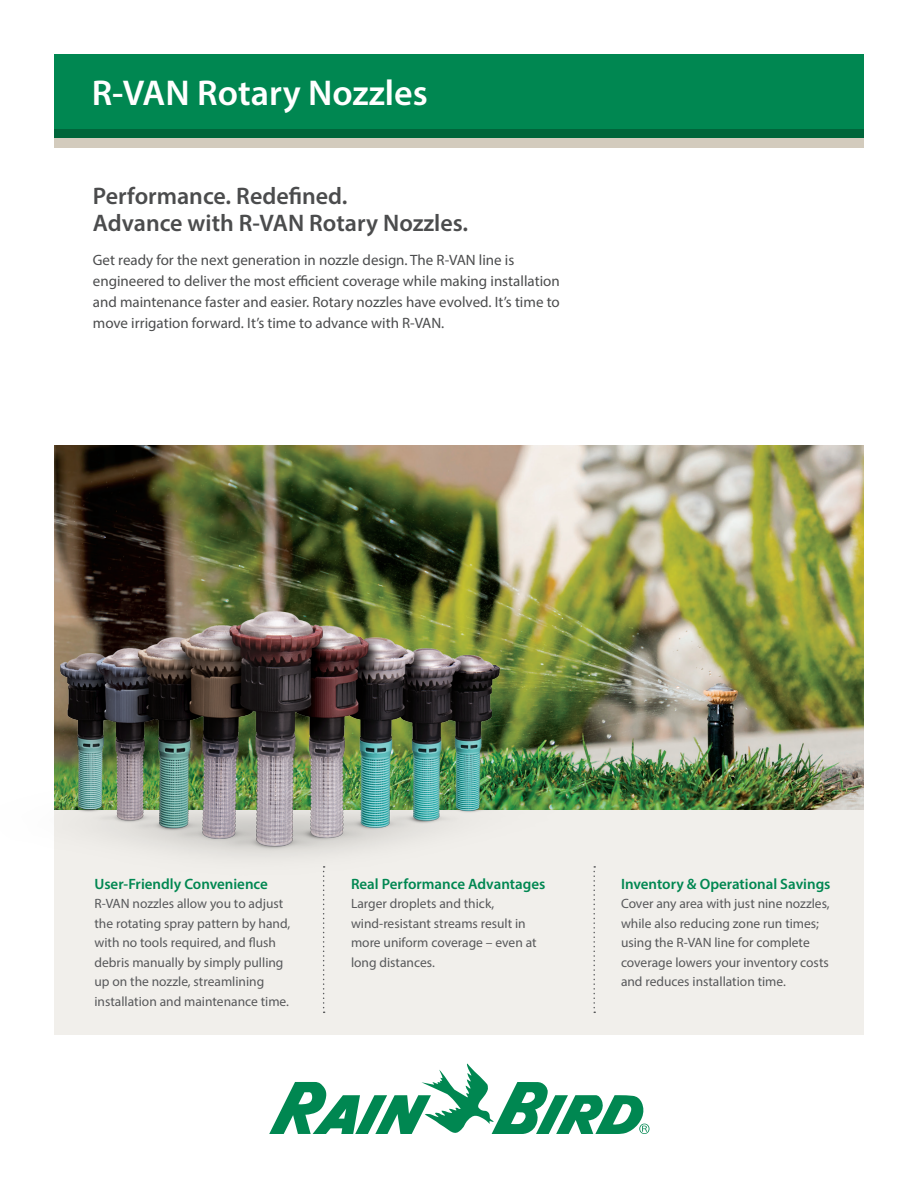
<style>
.page{position:relative;width:918px;height:1188px;background:#fff}
.page>*{position:absolute;margin:0;border:0;box-sizing:border-box;transform-origin:0 0}
.t1{font:600 36px "Myriad Pro";color:#fff}
.t2{font:600 24px "Myriad Pro";color:#4b4c4d}
.t3{font:15px/21px "Myriad Pro";color:#4b4c4d}
.t4{font:600 15px "Myriad Pro";color:#008751}
.t5{font:13.5px/19.5px "Myriad Pro";color:#57585a}
</style>
<div class="page">
<svg style="left:269px;top:1063px;width:380px;height:71px"></svg>
<div style="left:54px;top:129px;width:810px;height:9px;background:#00653a"></div>
<div style="left:54px;top:138px;width:810px;height:9px;background:#d3cbbd"></div>
<div style="left:54px;top:54px;width:810px;height:75px;background:#008751"></div>
<div style="left:54px;top:810px;width:810px;height:225px;background:#f1efeb"></div>
<svg style="left:323px;top:903px;width:2px;height:110px"></svg>
<svg style="left:593px;top:903px;width:2px;height:110px"></svg>
<img style="left:54px;top:446px;width:810px;height:364px">
<img style="left:54px;top:585px;width:560px;height:316px">
<p class="t1" style="left:92px;top:70px;width:337px">R-VAN Rotary Nozzles</p>
<p class="t2" style="left:93px;top:180px;width:256px">Performance. Redefined.</p>
<p class="t2" style="left:93px;top:207px;width:377px">Advance with R-VAN Rotary Nozzles.</p>
<p class="t3" style="left:93px;top:249px;width:468px">Get ready for the next generation in nozzle design. The R-VAN line is engineered to deliver the most efficient coverage while making installation and maintenance faster and easier. Rotary nozzles have evolved. It’s time to move irrigation forward. It’s time to advance with R-VAN.</p>
<p class="t4" style="left:94px;top:874px;width:175px">User-Friendly Convenience</p>
<p class="t5" style="left:94px;top:894px;width:197px">R-VAN nozzles allow you to adjust the rotating spray pattern by hand, with no tools required, and flush debris manually by simply pulling up on the nozzle, streamlining installation and maintenance time.</p>
<p class="t4" style="left:351px;top:874px;width:196px">Real Performance Advantages</p>
<p class="t5" style="left:351px;top:894px;width:187px">Larger droplets and thick, wind-resistant streams result in more uniform coverage – even at long distances.</p>
<p class="t4" style="left:621px;top:874px;width:211px">Inventory &amp; Operational Savings</p>
<p class="t5" style="left:621px;top:894px;width:210px">Cover any area with just nine nozzles, while also reducing zone run times; using the R-VAN line for complete coverage lowers your inventory costs and reduces installation time.</p>
</div>
